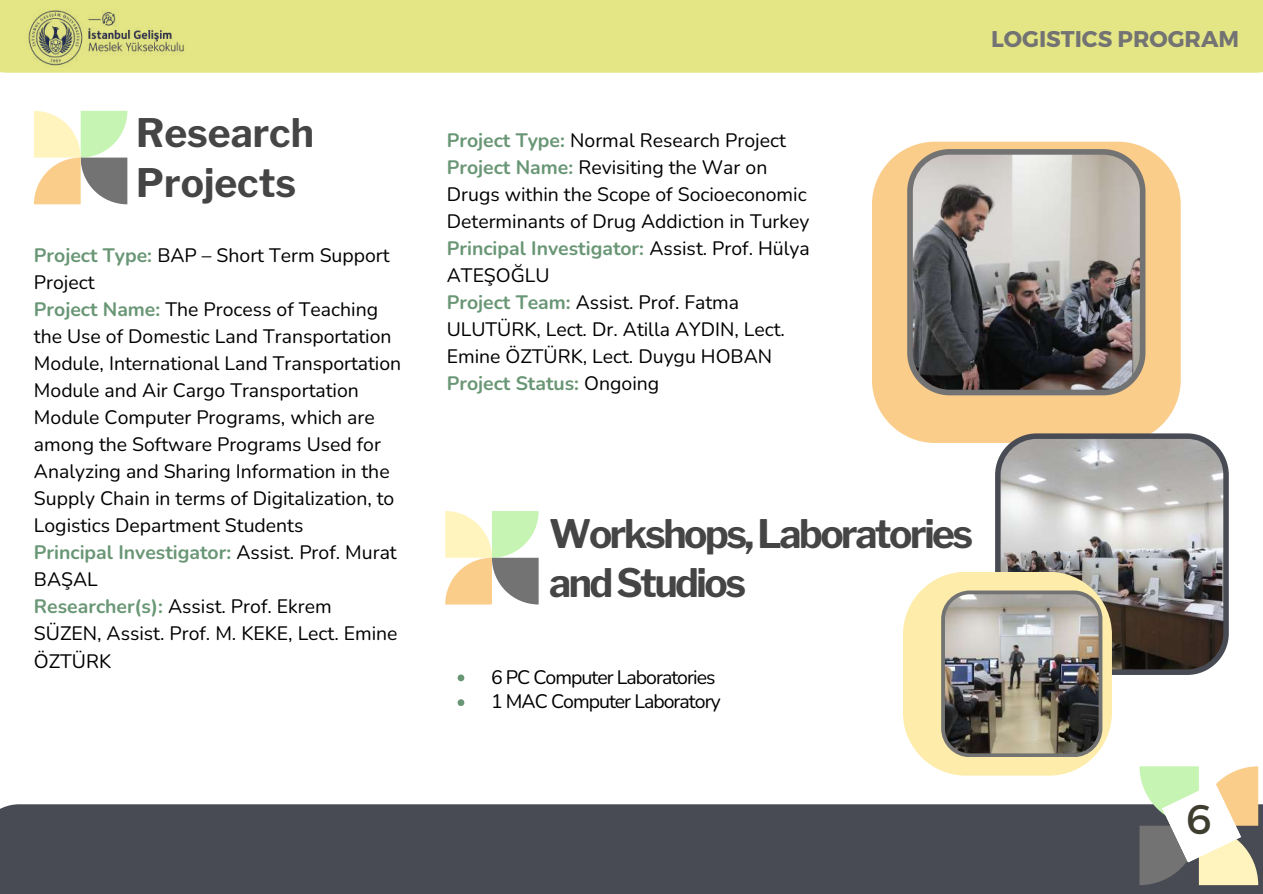
<style>
.page{position:relative;width:1263px;height:894px;background:#fff}
.page>*{position:absolute;margin:0;border:0;box-sizing:border-box;transform-origin:0 0}
.t1{font:41.25px "Montserrat";color:#3e3d2f}
.t2{font:700 39px/49.5px "Libre Franklin";letter-spacing:-.065em;color:#454545}
.t3{font:700 39px/49.5px "Libre Franklin";color:#454545}
.t4{font:700 22.8px "Montserrat";color:#737373}
.t5{font:19.5px/24.8px "Nunito";letter-spacing:-.05em;color:#000}
.t6{font:19.35px/27px "Nunito";color:#000}
.s1{font-weight:700;color:#699675}
</style>
<div class="page">
<div style="left:0;top:0;width:1263px;height:73px;background:#e4e686"></div>
<div style="left:0;top:804px;width:1263px;height:89px;background:#484b53"></div>
<svg style="left:1139px;top:766px;width:119px;height:118px"></svg>
<img style="left:20px;top:10px;width:171px;height:63px">
<svg style="left:34px;top:111px;width:93px;height:93px"></svg>
<svg style="left:445px;top:511px;width:94px;height:93px"></svg>
<svg style="left:458px;top:674px;width:6px;height:7px"></svg>
<svg style="left:458px;top:699px;width:6px;height:6px"></svg>
<svg style="left:872px;top:142px;width:309px;height:301px;background:#fad194"></svg>
<svg style="left:907px;top:149px;width:238px;height:246px;background:#86817d"></svg>
<svg style="left:995px;top:433px;width:234px;height:241px;background:#9d9a98"></svg>
<div style="left:903px;top:571px;width:209px;height:204px;background:#feedaa;border-radius:63px"></div>
<img style="left:941px;top:590px;width:161px;height:167px">
<h2 class="t3" style="left:136px;top:108px;width:179px">Research<br>Projects</h2>
<p class="t6" style="left:34px;top:242px;width:369px"><span class="s1">Project Type:</span> BAP – Short Term Support Project<br><span class="s1">Project Name:</span> The Process of Teaching the Use of Domestic Land Transportation Module, International Land Transportation Module and Air Cargo Transportation Module Computer Programs, which are among the Software Programs Used for Analyzing and Sharing Information in the Supply Chain in terms of Digitalization, to Logistics Department Students<br><span class="s1">Principal Investigator:</span> Assist. Prof. Murat BAŞAL<br><span class="s1">Researcher(s):</span> Assist. Prof. Ekrem SÜZEN, Assist. Prof. M. KEKE, Lect. Emine ÖZTÜRK</p>
<p class="t6" style="left:447px;top:127px;width:364px"><span class="s1">Project Type:</span> Normal Research Project <span class="s1">Project Name:</span> Revisiting the War on Drugs within the Scope of Socioeconomic Determinants of Drug Addiction in Turkey <span class="s1">Principal Investigator:</span> Assist. Prof. Hülya ATEŞOĞLU<br><span class="s1">Project Team:</span> Assist. Prof. Fatma ULUTÜRK, Lect. Dr. Atilla AYDIN, Lect.<br>Emine ÖZTÜRK, Lect. Duygu HOBAN <span class="s1">Project Status:</span> Ongoing</p>
<p class="t4" style="left:991px;top:24px;width:250px">LOGISTICS PROGRAM</p>
<h2 class="t2" style="left:549px;top:509px;width:426px">Workshops,Laboratories andStudios</h2>
<p class="t5" style="left:491px;top:664px;width:231px">6 PC Computer Laboratories<br>1 MAC Computer Laboratory</p>
<h1 class="t1" style="left:1186px;top:792px;width:27px">6</h1>
</div>
